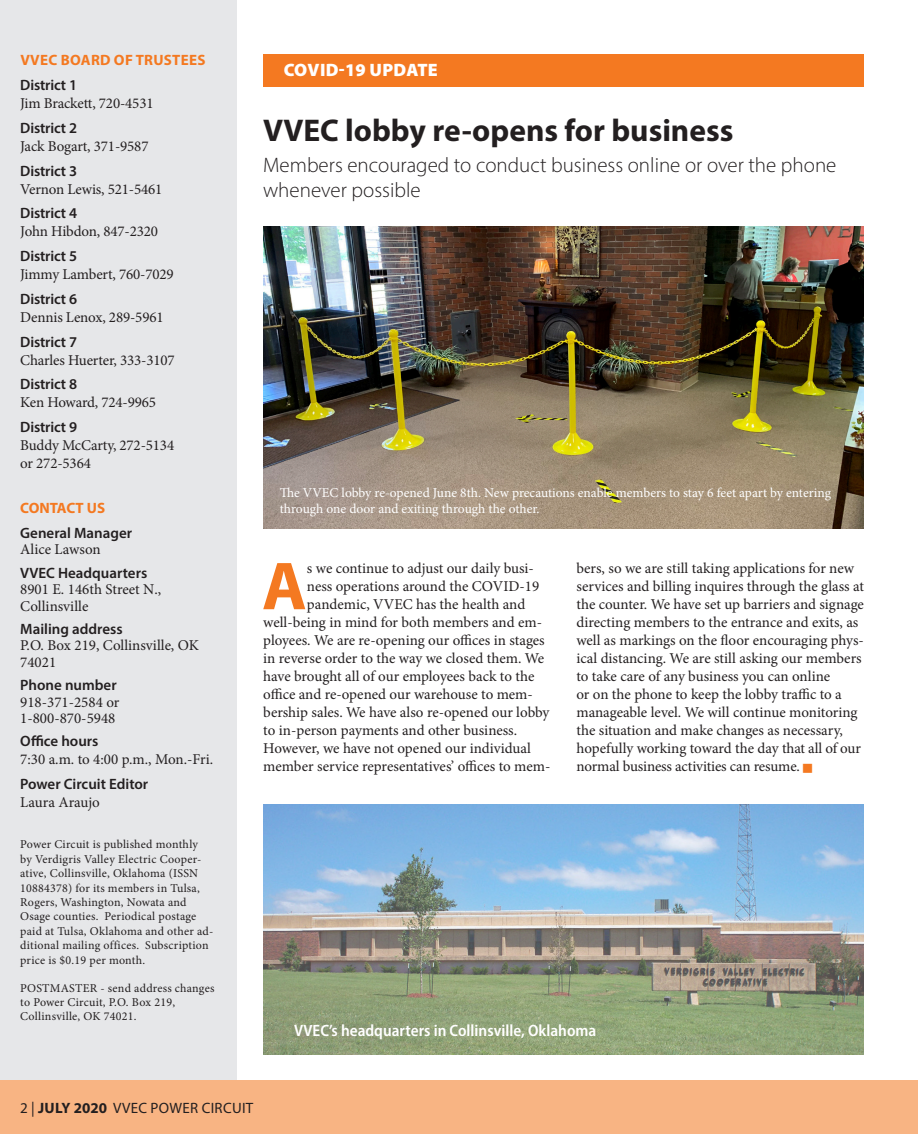
<style>
.page{position:relative;width:918px;height:1134px;background:#fff}
.page>*{position:absolute;margin:0;border:0;box-sizing:border-box;transform-origin:0 0}
.t1{font:700 68.4px "Myriad Pro";color:#f47921}
.t2{font:700 31.5px "Myriad Pro";color:#231f20}
.t3{font:300 21px/25.2px "Myriad Pro";color:#231f20}
.t4{font:900 18px "Myriad Pro";letter-spacing:.015em;color:#fff}
.t5{font:600 semi-condensed 16.5px "Myriad Pro";color:#fff}
.t6{font:15px/18px "Minion Pro";letter-spacing:-.005em;color:#231f20}
.t7{font:600 15px "Myriad Pro";letter-spacing:-.01em;color:#231f20}
.t8{font:15px "Myriad Pro";letter-spacing:.02em;color:#231f20}
.t9{font:700 15px "Myriad Pro";letter-spacing:.02em;color:#f47921}
.t10{font:700 15px "Myriad Pro";color:#f47921}
.t11{font:13.5px/16.2px "Minion Pro";color:#fff}
.t12{font:12px/14.4px "Minion Pro";letter-spacing:.02em;color:#231f20}
.s1{font-family:"Myriad Pro";font-weight:600}
.s2{font-weight:700}
</style>
<div class="page">
<div style="left:263px;top:54px;width:601px;height:32px;background:#f47921"></div>
<div style="left:0;top:0;width:236px;height:1080px;background:#e6e7e9"></div>
<div style="left:0;top:1080px;width:918px;height:54px;background:#f8b483"></div>
<img style="left:263px;top:804px;width:601px;height:251px">
<img style="left:263px;top:227px;width:601px;height:302px">
<p class="t9" style="left:20px;top:50px;width:187px">VVEC BOARD OF TRUSTEES</p>
<p class="t7" style="left:20px;top:75px;width:58px">District 1</p>
<p class="t6" style="left:20px;top:94px;width:135px">Jim Brackett, 720-4531</p>
<p class="t7" style="left:20px;top:118px;width:58px">District 2</p>
<p class="t6" style="left:20px;top:137px;width:130px">Jack Bogart, 371-9587</p>
<p class="t7" style="left:20px;top:161px;width:58px">District 3</p>
<p class="t6" style="left:20px;top:180px;width:144px">Vernon Lewis, 521-5461</p>
<p class="t7" style="left:20px;top:204px;width:58px">District 4</p>
<p class="t6" style="left:20px;top:223px;width:139px">John Hibdon, 847-2320</p>
<p class="t7" style="left:20px;top:246px;width:58px">District 5</p>
<p class="t6" style="left:20px;top:265px;width:155px">Jimmy Lambert, 760-7029</p>
<p class="t7" style="left:20px;top:289px;width:58px">District 6</p>
<p class="t6" style="left:20px;top:308px;width:145px">Dennis Lenox, 289-5961</p>
<p class="t7" style="left:20px;top:332px;width:58px">District 7</p>
<p class="t6" style="left:20px;top:351px;width:156px">Charles Huerter, 333-3107</p>
<p class="t7" style="left:20px;top:375px;width:58px">District 8</p>
<p class="t6" style="left:20px;top:394px;width:137px">Ken Howard, 724-9965</p>
<p class="t7" style="left:20px;top:417px;width:58px">District 9</p>
<p class="t6" style="left:20px;top:436px;width:155px">Buddy McCarty, 272-5134</p>
<p class="t6" style="left:20px;top:454px;width:72px">or 272-5364</p>
<p class="t10" style="left:20px;top:498px;width:86px">CONTACT US</p>
<p class="t7" style="left:20px;top:523px;width:113px">General Manager</p>
<p class="t6" style="left:20px;top:541px;width:82px">Alice Lawson</p>
<p class="t6" style="left:20px;top:565px;width:142px;line-height:16.5px"><span class="s1">VVEC Headquarters<br></span>8901 E. 146th Street N.,</p>
<p class="t6" style="left:20px;top:597px;width:70px">Collinsville</p>
<p class="t6" style="left:20px;top:621px;width:180px;line-height:16.5px"><span class="s1">Mailing address<br></span>P.O. Box 219, Collinsville, OK<br>74021</p>
<p class="t6" style="left:20px;top:677px;width:101px;line-height:16.5px"><span class="s1">Phone number<br></span>918-371-2584 or</p>
<p class="t6" style="left:20px;top:709px;width:97px">1-800-870-5948</p>
<p class="t6" style="left:20px;top:733px;width:194px"><span class="s1">Office hours<br></span>7:30 a.m. to 4:00 p.m., Mon.-Fri.</p>
<p class="t7" style="left:20px;top:774px;width:130px">Power Circuit Editor</p>
<p class="t6" style="left:20px;top:793px;width:81px">Laura Araujo</p>
<p class="t12" style="left:20px;top:837px;width:195px">Power Circuit is published monthly<br>by Verdigris Valley Electric Cooper&shy;ative, Collinsville, Oklahoma (ISSN 10884378) for its members in Tulsa, Rogers, Washington, Nowata and Osage counties. Periodical postage paid at Tulsa, Oklahoma and other ad&shy;ditional mailing offices. Subscription price is $0.19 per month.</p>
<p class="t12" style="left:20px;top:981px;width:196px">POSTMASTER - send address changes to Power Circuit, P.O. Box 219,<br>Collinsville, OK 74021.</p>
<p class="t4" style="left:284px;top:58px;width:156px">COVID-19 UPDATE</p>
<p class="t2" style="left:263px;top:110px;width:472px">VVEC lobby re-opens for business</p>
<p class="t3" style="left:263px;top:152px;width:575px">Members encouraged to conduct business online or over the phone whenever possible</p>
<p class="t11" style="left:280px;top:485px;width:553px">The VVEC lobby re-opened June 8th. New precautions enable members to stay 6 feet apart by entering through one door and exiting through the other.</p>
<p class="t1" style="left:262px;top:542px;width:46px">A</p>
<p class="t6" style="left:307px;top:560px;width:228px">s we continue to adjust our daily busi-</p>
<p class="t6" style="left:307px;top:578px;width:234px">ness operations around the COVID-19</p>
<p class="t6" style="left:307px;top:596px;width:220px">pandemic, VVEC has the health and</p>
<p class="t6" style="left:263px;top:614px;width:280px">well-being in mind for both members and em-</p>
<p class="t6" style="left:263px;top:632px;width:283px">ployees. We are re-opening our offices in stages</p>
<p class="t6" style="left:263px;top:650px;width:283px">in reverse order to the way we closed them. We</p>
<p class="t6" style="left:263px;top:668px;width:273px">have brought all of our employees back to the</p>
<p class="t6" style="left:263px;top:686px;width:271px">office and re-opened our warehouse to mem-</p>
<p class="t6" style="left:263px;top:704px;width:288px">bership sales. We have also re-opened our lobby</p>
<p class="t6" style="left:263px;top:722px;width:255px">to in-person payments and other business.</p>
<p class="t6" style="left:263px;top:740px;width:269px">However, we have not opened our individual</p>
<p class="t6" style="left:263px;top:758px;width:289px">member service representatives’ offices to mem-</p>
<p class="t6" style="left:576px;top:560px;width:289px">bers, so we are still taking applications for new services and billing inquires through the glass at the counter. We have set up barriers and signage directing members to the entrance and exits, as well as markings on the floor encouraging phys&shy;ical distancing. We are still asking our members to take care of any business you can online<br>or on the phone to keep the lobby traffic to a manageable level. We will continue monitoring the situation and make changes as necessary, hopefully working toward the day that all of our normal business activities can resume.</p>
<p class="t5" style="left:294px;top:1020px;width:304px">VVEC’s headquarters in Collinsville, Oklahoma</p>
<p class="t8" style="left:20px;top:1099px;width:235px">2 | <span class="s2">JULY 2020</span> VVEC POWER CIRCUIT</p>
</div>
